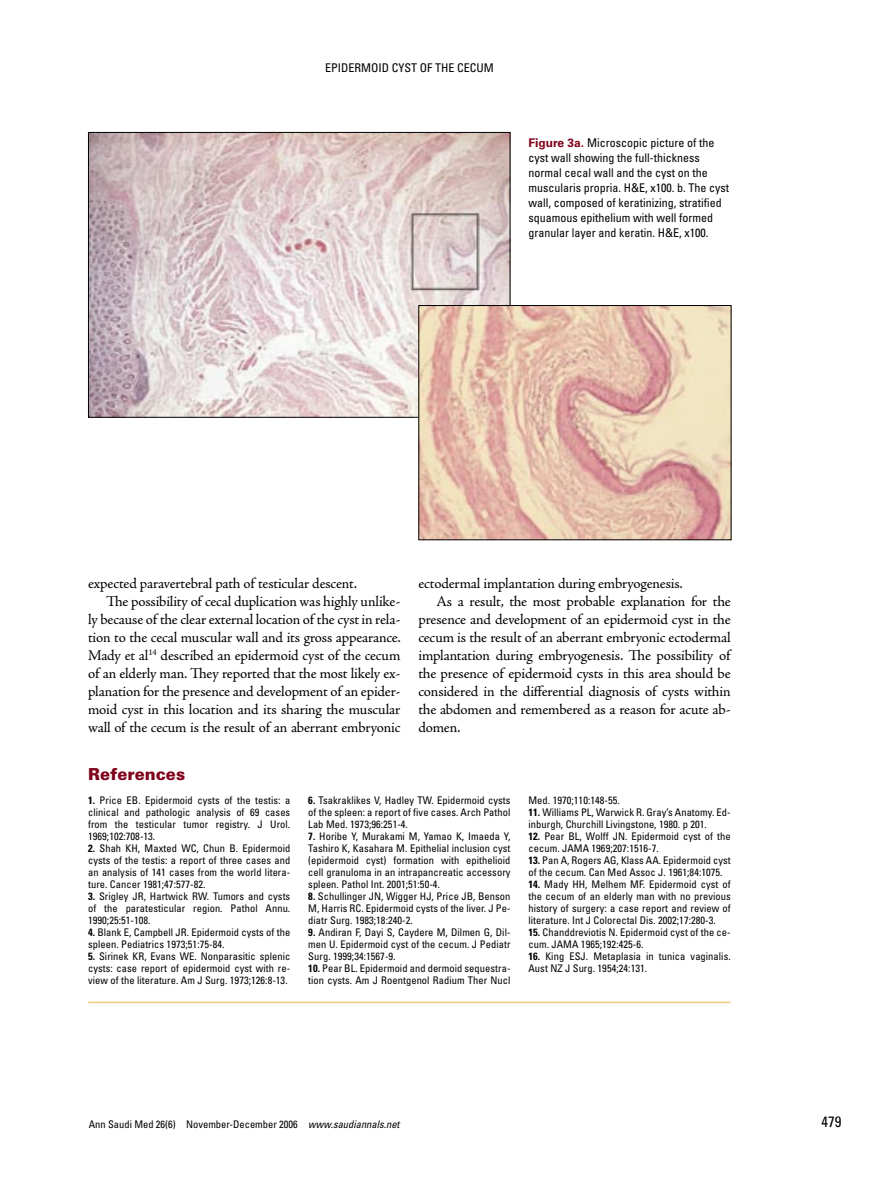
<style>
.page{position:relative;width:893px;height:1191px;background:#fff}
.page>*{position:absolute;margin:0;border:0;box-sizing:border-box;transform-origin:0 0}
.subhead{font:900 16.5px "Univers LT Std";color:#7f001a}
.body{font:15px/18px "Adobe Jenson Pro";letter-spacing:-.015em;color:#000;text-align:justify}
.page_number_right{font:condensed 15px "Univers LT Std";color:#000}
.running_head{font:condensed 12px/15px "Univers LT Std";color:#000}
.references{font:condensed 10.5px/12px "Univers LT Std";letter-spacing:.005em;color:#000;text-align:justify}
.footy_left{font:condensed 10.5px "Univers LT Std";color:#000}
.s1{font-weight:700;font-stretch:normal;color:#7f001a}
.s2{font-weight:700}
.s3{font-style:italic}
</style>
<div class="page">
<img style="left:90px;top:134px;width:418px;height:282px">
<img style="left:420px;top:307px;width:309px;height:231px">
<hr style="left:88px;top:1001px;width:643px;height:2px;background:#eecf83">
<p class="running_head" style="left:325px;top:60px;width:170px">EPIDERMOID CYST OF THE CECUM</p>
<p class="running_head" style="left:528px;top:135px;width:202px"><span class="s1">Figure 3a.</span> Microscopic picture of the cyst wall showing the full-thickness normal cecal wall and the cyst on the muscularis propria. H&amp;E, x100. b. The cyst wall, composed of keratinizing, stratified squamous epithelium with well formed granular layer and keratin. H&amp;E, x100.</p>
<p class="body" style="left:88px;top:575px;width:271px">expected paravertebral path of testicular descent.</p>
<p class="body" style="left:88px;top:593px;width:314px;text-indent:18px">The possibility of cecal duplication was highly unlike&shy;ly because of the clear external location of the cyst in rela&shy;tion to the cecal muscular wall and its gross appearance.<br>Mady et al<sup>14</sup> described an epidermoid cyst of the cecum of an elderly man. They reported that the most likely ex&shy;planation for the presence and development of an epider&shy;moid cyst in this location and its sharing the muscular wall of the cecum is the result of an aberrant embryonic</p>
<p class="subhead" style="left:88px;top:764px;width:99px">References</p>
<p class="body" style="left:418px;top:575px;width:266px">ectodermal implantation during embryogenesis.</p>
<p class="body" style="left:418px;top:593px;width:314px;text-indent:18px">As a result, the most probable explanation for the presence and development of an epidermoid cyst in the cecum is the result of an aberrant embryonic ectodermal implantation during embryogenesis. The possibility of the presence of epidermoid cysts in this area should be considered in the differential diagnosis of cysts within the abdomen and remembered as a reason for acute ab&shy;domen.</p>
<p class="references" style="left:88px;top:794px;width:204px"><span class="s2">1.</span> Price EB. Epidermoid cysts of the testis: a clinical and pathologic analysis of 69 cases from the testicular tumor registry. J Urol.<br>1969;102:708-13.</p>
<p class="references" style="left:88px;top:842px;width:204px"><span class="s2">2.</span> Shah KH, Maxted WC, Chun B. Epidermoid cysts of the testis: a report of three cases and an analysis of 141 cases from the world litera&shy;ture. Cancer 1981;47:577-82.</p>
<p class="references" style="left:88px;top:890px;width:204px"><span class="s2">3.</span> Srigley JR, Hartwick RW. Tumors and cysts of the paratesticular region. Pathol Annu.<br>1990;25:51-108.</p>
<p class="references" style="left:88px;top:926px;width:204px"><span class="s2">4.</span> Blank E, Campbell JR. Epidermoid cysts of the spleen. Pediatrics 1973;51:75-84.</p>
<p class="references" style="left:88px;top:950px;width:204px"><span class="s2">5.</span> Sirinek KR, Evans WE. Nonparasitic splenic cysts: case report of epidermoid cyst with re&shy;view of the literature. Am J Surg. 1973;126:8-13.</p>
<p class="references" style="left:308px;top:794px;width:204px"><span class="s2">6.</span> Tsakraklikes V, Hadley TW. Epidermoid cysts of the spleen: a report of five cases. Arch Pathol Lab Med. 1973;96:251-4.</p>
<p class="references" style="left:308px;top:830px;width:204px"><span class="s2">7.</span> Horibe Y, Murakami M, Yamao K, Imaeda Y, Tashiro K, Kasahara M. Epithelial inclusion cyst (epidermoid cyst) formation with epithelioid cell granuloma in an intrapancreatic accessory spleen. Pathol Int. 2001;51:50-4.</p>
<p class="references" style="left:308px;top:890px;width:204px"><span class="s2">8.</span> Schullinger JN, Wigger HJ, Price JB, Benson M, Harris RC. Epidermoid cysts of the liver. J Pe&shy;diatr Surg. 1983;18:240-2.</p>
<p class="references" style="left:308px;top:926px;width:204px"><span class="s2">9.</span> Andiran F, Dayi S, Caydere M, Dilmen G, Dil&shy;men U. Epidermoid cyst of the cecum. J Pediatr Surg. 1999;34:1567-9.</p>
<p class="references" style="left:308px;top:962px;width:204px"><span class="s2">10.</span> Pear BL. Epidermoid and dermoid sequestra&shy;tion cysts. Am J Roentgenol Radium Ther Nucl</p>
<p class="references" style="left:528px;top:794px;width:93px">Med. 1970;110:148-55.</p>
<p class="references" style="left:528px;top:806px;width:204px"><span class="s2">11.</span> Williams PL, Warwick R. Gray’s Anatomy. Ed&shy;inburgh, Churchill Livingstone, 1980. p 201.</p>
<p class="references" style="left:528px;top:830px;width:204px"><span class="s2">12.</span> Pear BL, Wolff JN. Epidermoid cyst of the cecum. JAMA 1969;207:1516-7.</p>
<p class="references" style="left:528px;top:854px;width:204px"><span class="s2">13.</span> Pan A, Rogers AG, Klass AA. Epidermoid cyst of the cecum. Can Med Assoc J. 1961;84:1075.</p>
<p class="references" style="left:528px;top:878px;width:204px"><span class="s2">14.</span> Mady HH, Melhem MF. Epidermoid cyst of the cecum of an elderly man with no previous history of surgery: a case report and review of literature. Int J Colorectal Dis. 2002;17:280-3.</p>
<p class="references" style="left:528px;top:926px;width:204px"><span class="s2">15.</span> Chanddreviotis N. Epidermoid cyst of the ce&shy;cum. JAMA 1965;192:425-6.</p>
<p class="references" style="left:528px;top:950px;width:204px"><span class="s2">16.</span> King ESJ. Metaplasia in tunica vaginalis.<br>Aust NZ J Surg. 1954;24:131.</p>
<p class="footy_left" style="left:89px;top:1118px;width:312px">Ann Saudi Med 26(6) November-December 2006 <span class="s3">www.saudiannals.net</span></p>
<p class="page_number_right" style="left:822px;top:1111px;width:21px">479</p>
</div>
